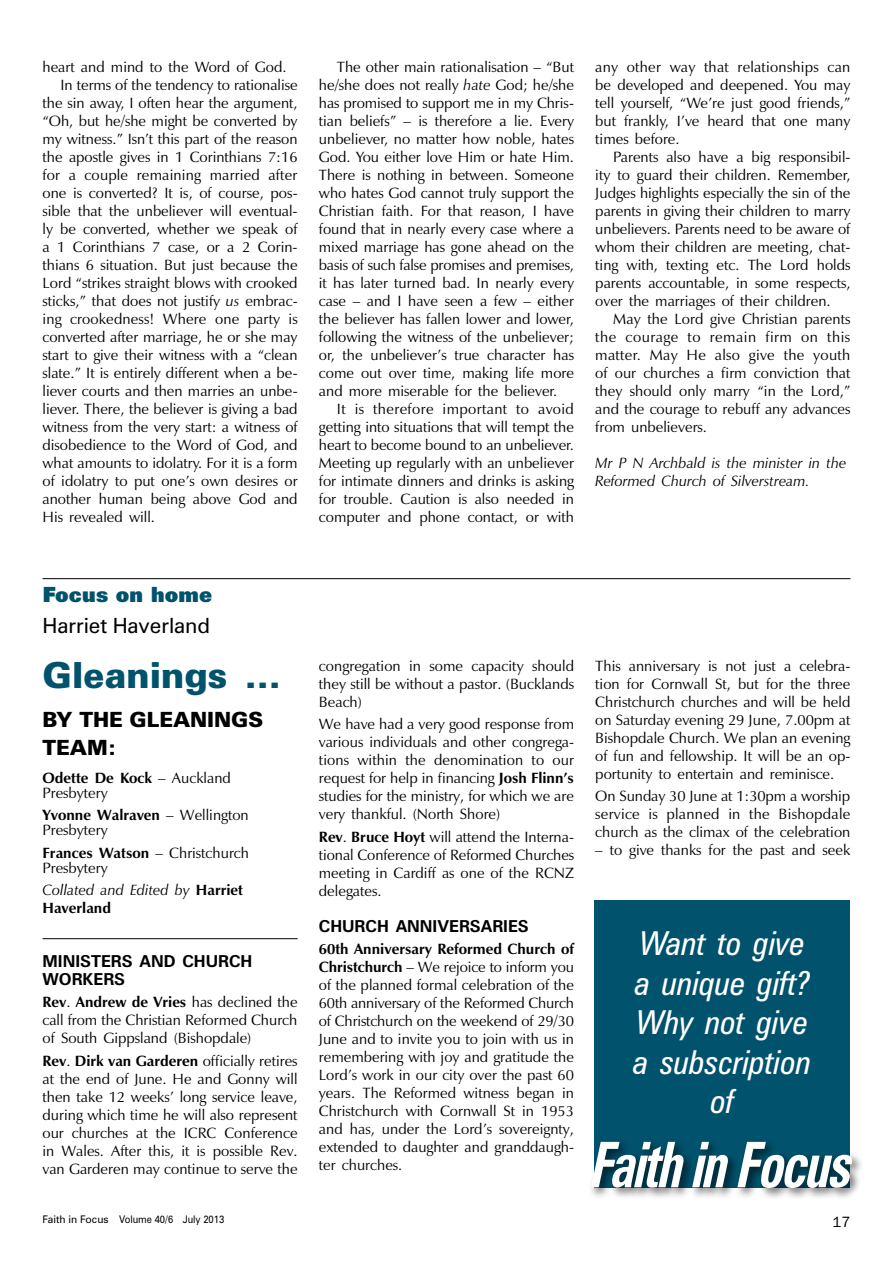
<style>
.page{position:relative;width:893px;height:1263px;background:#fff}
.page>*{position:absolute;margin:0;border:0;box-sizing:border-box;transform-origin:0 0}
.t1{font:900 36px "Zurich BT";letter-spacing:-.005em;color:#00526d}
.t2{font:italic condensed 33px/39.6px "Zurich BT";color:#fff;text-align:center}
.t3{font:900 21px "Zurich BT";letter-spacing:-.005em;color:#000}
.t4{font:21px "Zurich BT";letter-spacing:-.005em;color:#000}
.t5{font:900 21px "Zurich BT";letter-spacing:-.005em;color:#00526d}
.t6{font:700 16.5px/18px "Zurich BT";color:#000}
.t7{font:15px/18px "Zapf Humanist 601 BT";color:#000;text-align:justify}
.t8{font:italic 15px/18px "Zapf Humanist 601 BT";color:#000}
.t9{font:15px "Franklin Gothic";color:#000}
.t10{font:10.5px "Zurich BT";color:#000}
.s1{font-style:italic}
.s2{font-weight:700}
.s3{font-weight:700;font-style:normal}
</style>
<div class="page">
<hr style="left:43px;top:578px;width:807px;height:1px;background:#000">
<hr style="left:43px;top:938px;width:255px;height:1px;background:#000">
<div style="left:595px;top:900px;width:255px;height:287px;background:#00526d"></div>
<div style="left:588px;top:1138px;width:276px;height:62px;background:#000;opacity:.6"></div>
<svg style="left:591px;top:1142px;width:266px;height:46px"></svg>
<p class="t7" style="left:43px;top:58px;width:245px">heart and mind to the Word of God.</p>
<p class="t7" style="left:61px;top:76px;width:239px">In terms of the tendency to rationalise</p>
<p class="t7" style="left:43px;top:94px;width:257px">the sin away, I often hear the argument,</p>
<p class="t7" style="left:43px;top:112px;width:257px">“Oh, but he/she might be converted by</p>
<p class="t7" style="left:43px;top:130px;width:257px">my witness.” Isn’t this part of the reason</p>
<p class="t7" style="left:43px;top:148px;width:257px">the apostle gives in 1 Corinthians 7:16</p>
<p class="t7" style="left:43px;top:166px;width:256px">for a couple remaining married after</p>
<p class="t7" style="left:43px;top:184px;width:257px">one is converted? It is, of course, pos-</p>
<p class="t7" style="left:43px;top:202px;width:257px">sible that the unbeliever will eventual-</p>
<p class="t7" style="left:43px;top:220px;width:257px">ly be converted, whether we speak of</p>
<p class="t7" style="left:43px;top:238px;width:257px">a 1 Corinthians 7 case, or a 2 Corin-</p>
<p class="t7" style="left:43px;top:256px;width:257px">thians 6 situation. But just because the</p>
<p class="t7" style="left:43px;top:274px;width:257px">Lord “strikes straight blows with crooked</p>
<p class="t7" style="left:43px;top:292px;width:257px">sticks,” that does not justify <span class="s1">us</span> embrac-</p>
<p class="t7" style="left:43px;top:310px;width:257px">ing crookedness! Where one party is</p>
<p class="t7" style="left:43px;top:328px;width:257px">converted after marriage, he or she may</p>
<p class="t7" style="left:43px;top:346px;width:257px">start to give their witness with a “clean</p>
<p class="t7" style="left:43px;top:364px;width:257px">slate.” It is entirely different when a be-</p>
<p class="t7" style="left:43px;top:382px;width:257px">liever courts and then marries an unbe-</p>
<p class="t7" style="left:43px;top:400px;width:257px">liever. There, the believer is giving a bad</p>
<p class="t7" style="left:43px;top:418px;width:257px">witness from the very start: a witness of</p>
<p class="t7" style="left:43px;top:436px;width:257px">disobedience to the Word of God, and</p>
<p class="t7" style="left:43px;top:454px;width:257px">what amounts to idolatry. For it is a form</p>
<p class="t7" style="left:43px;top:472px;width:257px">of idolatry to put one’s own desires or</p>
<p class="t7" style="left:43px;top:490px;width:257px">another human being above God and</p>
<p class="t7" style="left:43px;top:508px;width:114px">His revealed will.</p>
<p class="t7" style="left:319px;top:58px;width:257px;text-indent:18px">The other main rationalisation – “But he/she does not really <span class="s1">hate</span> God; he/she has promised to support me in my Chris&shy;tian beliefs” – is therefore a lie. Every unbeliever, no matter how noble, hates God. You either love Him or hate Him.<br>There is nothing in between. Someone who hates God cannot truly support the Christian faith. For that reason, I have found that in nearly every case where a mixed marriage has gone ahead on the basis of such false promises and premises, it has later turned bad. In nearly every case – and I have seen a few – either the believer has fallen lower and lower, following the witness of the unbeliever; or, the unbeliever’s true character has come out over time, making life more and more miserable for the believer.</p>
<p class="t7" style="left:319px;top:400px;width:257px;text-indent:18px">It is therefore important to avoid getting into situations that will tempt the heart to become bound to an unbeliever.<br>Meeting up regularly with an unbeliever for intimate dinners and drinks is asking for trouble. Caution is also needed in computer and phone contact, or with</p>
<p class="t7" style="left:595px;top:58px;width:257px">any other way that relationships can be developed and deepened. You may tell yourself, “We’re just good friends,” but frankly, I’ve heard that one many times before.</p>
<p class="t7" style="left:595px;top:148px;width:257px;text-indent:18px">Parents also have a big responsibil&shy;ity to guard their children. Remember, Judges highlights especially the sin of the parents in giving their children to marry unbelievers. Parents need to be aware of whom their children are meeting, chat&shy;ting with, texting etc. The Lord holds parents accountable, in some respects, over the marriages of their children.</p>
<p class="t7" style="left:595px;top:310px;width:257px;text-indent:18px">May the Lord give Christian parents the courage to remain firm on this matter. May He also give the youth of our churches a firm conviction that they should only marry “in the Lord,” and the courage to rebuff any advances from unbelievers.</p>
<p class="t8" style="left:595px;top:454px;width:252px">Mr P N Archbald is the minister in the<br>Reformed Church of Silverstream.</p>
<h3 class="t5" style="left:43px;top:581px;width:171px">Focus on home</h3>
<h3 class="t4" style="left:43px;top:612px;width:169px">Harriet Haverland</h3>
<h1 class="t1" style="left:43px;top:653px;width:240px">GLEANINGS …</h1>
<h3 class="t3" style="left:43px;top:707px;width:120px">BY THE GLEAN</h3>
<h3 class="t3" style="left:207px;top:707px;width:24px">INGS</h3>
<h3 class="t3" style="left:43px;top:734px;width:75px">TEAM:</h3>
<p class="t7" style="left:43px;top:770px;width:190px;line-height:15px"><span class="s2">Odette De Kock</span> – Auckland<br>Presbytery</p>
<p class="t7" style="left:43px;top:808px;width:208px;line-height:15px"><span class="s2">Yvonne Walraven</span> – Wellington<br>Presbytery</p>
<p class="t7" style="left:43px;top:845px;width:208px;line-height:15px"><span class="s2">Frances Watson</span> – Christchurch<br>Presbytery</p>
<p class="t8" style="left:43px;top:881px;width:202px">Collated and Edited by <span class="s3">Harriet<br>Haverland</span></p>
<p class="t6" style="left:43px;top:952px;width:211px">MINISTERS AND CHURCH<br>WORKERS</p>
<p class="t7" style="left:43px;top:993px;width:257px"><span class="s2">Rev</span>. <span class="s2">Andrew de Vries</span> has declined the call from the Christian Reformed Church of South Gippsland (Bishopdale)</p>
<p class="t7" style="left:43px;top:1052px;width:257px"><span class="s2">Rev</span>. <span class="s2">Dirk van Garderen</span> officially retires at the end of June. He and Gonny will then take 12 weeks’ long service leave, during which time he will also represent our churches at the ICRC Conference in Wales. After this, it is possible Rev. van Garderen may continue to serve the</p>
<p class="t7" style="left:319px;top:656px;width:257px">congregation in some capacity should they still be without a pastor. (Bucklands Beach)</p>
<p class="t7" style="left:319px;top:715px;width:257px">We have had a very good response from various individuals and other congrega&shy;tions within the denomination to our request for help in financing <span class="s2">Josh Flinn’s </span>studies for the ministry, for which we are very thankful. (North Shore)</p>
<p class="t7" style="left:319px;top:827px;width:257px"><span class="s2">Rev</span>. <span class="s2">Bruce Hoyt</span> will attend the Interna&shy;tional Conference of Reformed Churches meeting in Cardiff as one of the RCNZ delegates.</p>
<p class="t6" style="left:319px;top:916px;width:211px">CHURCH ANNIVERSARIES</p>
<p class="t7" style="left:319px;top:940px;width:257px"><span class="s2">60th Anniversary Reformed Church of Christchurch</span> – We rejoice to inform you of the planned formal celebration of the 60th anniversary of the Reformed Church of Christchurch on the weekend of 29/30<br>June and to invite you to join with us in remembering with joy and gratitude the Lord’s work in our city over the past 60 years. The Reformed witness began in Christchurch with Cornwall St in 1953 and has, under the Lord’s sovereignty, extended to daughter and granddaugh&shy;ter churches.</p>
<p class="t7" style="left:595px;top:656px;width:257px">This anniversary is not just a celebra&shy;tion for Cornwall St, but for the three Christchurch churches and will be held on Saturday evening 29 June, 7.00pm at Bishopdale Church. We plan an evening of fun and fellowship. It will be an op&shy;portunity to entertain and reminisce.</p>
<p class="t7" style="left:595px;top:787px;width:257px">On Sunday 30 June at 1:30pm a worship service is planned in the Bishopdale church as the climax of the celebration</p>
<p class="t7" style="left:595px;top:841px;width:257px">– to give thanks for the past and seek</p>
<h2 class="t2" style="left:634px;top:923px;width:179px">Want to give a unique gift?<br>Why not give a subscription of</h2>
<p class="t10" style="left:43px;top:1213px;width:183px">Faith in Focus Volume 40/6 July 2013</p>
<p class="t9" style="left:832px;top:1213px;width:19px">17</p>
</div>
